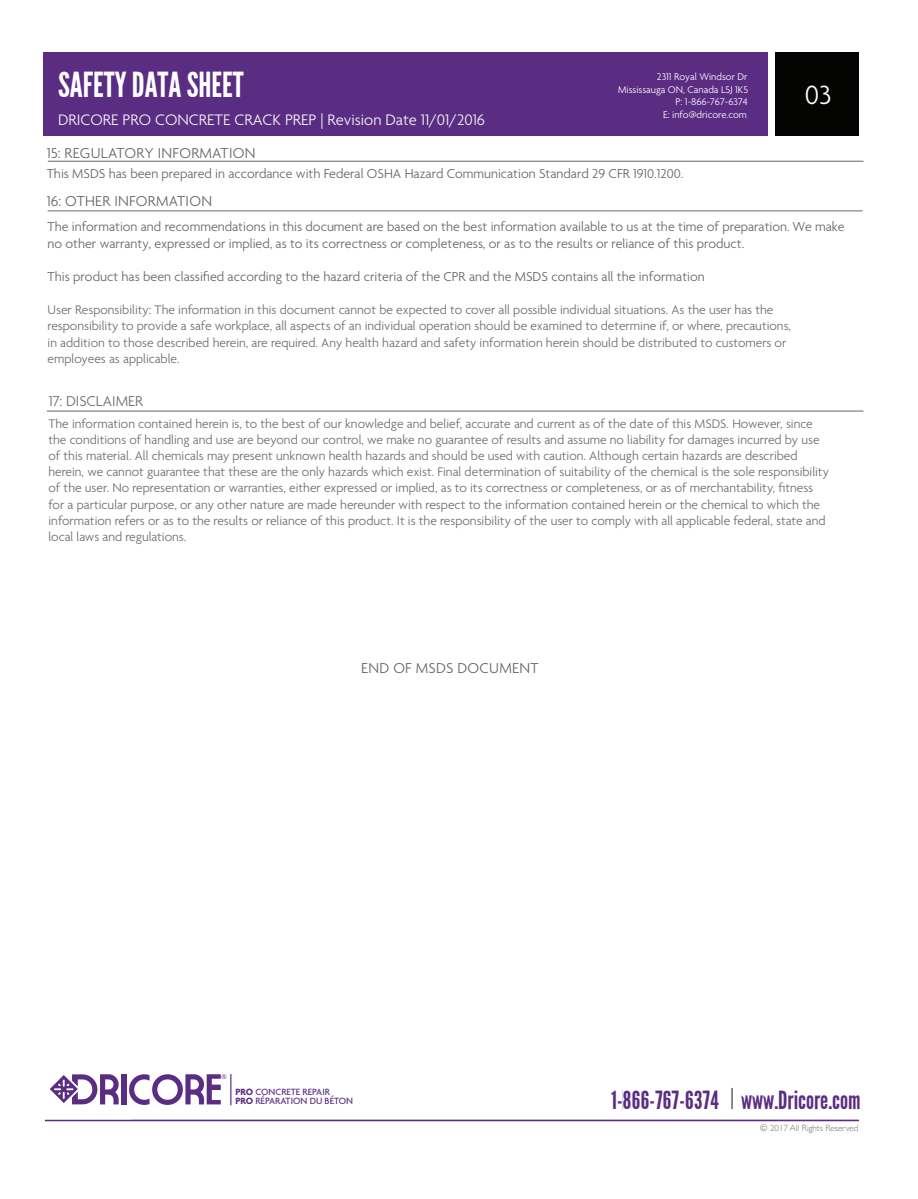
<style>
.page{position:relative;width:918px;height:1199px;background:#fff}
.page>*{position:absolute;margin:0;border:0;box-sizing:border-box;transform-origin:0 0}
.t1{font:34.5px "League Gothic";color:#fff}
.t2{font:300 28.5px "Agenda";color:#fff}
.t3{font:25.05px "League Gothic";color:#5a2d83}
.t4{font:300 16.5px "Agenda";color:#f3f4f5}
.t5{font:300 15.6px "Agenda";letter-spacing:.02em;color:#64666a}
.t6{font:300 15.45px "Agenda";color:#6d6e71}
.t7{font:300 13.95px/16.8px "Agenda";color:#64666a}
.t8{font:300 13.5px/16.2px "Agenda";color:#6d6e71}
.t9{font:300 10.5px/12.6px "Agenda";color:#fff;text-align:right}
.t10{font:500 9.75px/9.8px "Agenda";color:#5a2d83}
.t11{font:300 9px "Gill Sans";color:#6d6e71}
.s1{font-weight:700}
</style>
<div class="page">
<hr style="left:48px;top:161px;width:816px;height:1px;background:#64666a">
<hr style="left:48px;top:210px;width:815px;height:1px;background:#64666a">
<hr style="left:47px;top:411px;width:816px;height:1px;background:#64666a">
<div style="left:44px;top:53px;width:724px;height:83px;background:#5a2d83"></div>
<div style="left:775px;top:53px;width:83px;height:83px;background:#040503"></div>
<hr style="left:45px;top:1120px;width:814px;height:1px;background:#5a2d83">
<hr style="left:731px;top:1088px;width:2px;height:21px;background:#64666a">
<div style="left:121px;top:1074px;width:5px;height:30px;background:#5a2d83"></div>
<svg style="left:129px;top:1074px;width:97px;height:31px"></svg>
<svg style="left:50px;top:1074px;width:69px;height:30px"></svg>
<hr style="left:230px;top:1074px;width:1px;height:31px;background:#5a2d83">
<h1 class="t1" style="left:58px;top:65px;width:187px">SAFETY DATA SHEET</h1>
<p class="t4" style="left:58px;top:111px;width:428px">DRICORE PRO CONCRETE CRACK PREP | Revision Date 11/01/2016</p>
<p class="t9" style="left:618px;top:71px;width:131px">2311 Royal Windsor Dr<br>Mississauga ON, Canada L5J 1K5<br>P: 1-866-767-6374<br>E: info@dricore.com</p>
<h2 class="t2" style="left:805px;top:80px;width:28px">03</h2>
<p class="t5" style="left:47px;top:145px;width:210px">15: REGULATORY INFORMATION</p>
<p class="t7" style="left:47px;top:166px;width:638px">This MSDS has been prepared in accordance with Federal OSHA Hazard Communication Standard 29 CFR 1910.1200.</p>
<p class="t5" style="left:47px;top:193px;width:167px">16: OTHER INFORMATION</p>
<p class="t7" style="left:48px;top:219px;width:799px">The information and recommendations in this document are based on the best information available to us at the time of preparation. We make no other warranty, expressed or implied, as to its correctness or completeness, or as to the results or reliance of this product.</p>
<p class="t7" style="left:48px;top:269px;width:659px">This product has been classified according to the hazard criteria of the CPR and the MSDS contains all the information</p>
<p class="t8" style="left:48px;top:303px;width:745px">User Responsibility: The information in this document cannot be expected to cover all possible individual situations. As the user has the responsibility to provide a safe workplace, all aspects of an individual operation should be examined to determine if, or where, precautions, in addition to those described herein, are required. Any health hazard and safety information herein should be distributed to customers or employees as applicable.</p>
<p class="t6" style="left:49px;top:393px;width:96px">17: DISCLAIMER</p>
<p class="t8" style="left:48px;top:416px;width:782px">The information contained herein is, to the best of our knowledge and belief, accurate and current as of the date of this MSDS. However, since the conditions of handling and use are beyond our control, we make no guarantee of results and assume no liability for damages incurred by use of this material. All chemicals may present unknown health hazards and should be used with caution. Although certain hazards are described herein, we cannot guarantee that these are the only hazards which exist. Final determination of suitability of the chemical is the sole responsibility of the user. No representation or warranties, either expressed or implied, as to its correctness or completeness, or as of merchantability, fitness for a particular purpose, or any other nature are made hereunder with respect to the information contained herein or the chemical to which the information refers or as to the results or reliance of this product. It is the responsibility of the user to comply with all applicable federal, state and local laws and regulations.</p>
<p class="t5" style="left:361px;top:660px;width:179px">END OF MSDS DOCUMENT</p>
<p class="t10" style="left:235px;top:1087px;width:119px"><span class="s1">PRO</span> CONCRETE REPAIR<br><span class="s1">PRO</span> RÉPARATION DU BÉTON</p>
<h3 class="t3" style="left:611px;top:1086px;width:251px">1-866-767-6374 www.Dricore.com</h3>
<p class="t11" style="left:760px;top:1121px;width:100px">© 2017 All Rights Reserved</p>
</div>
